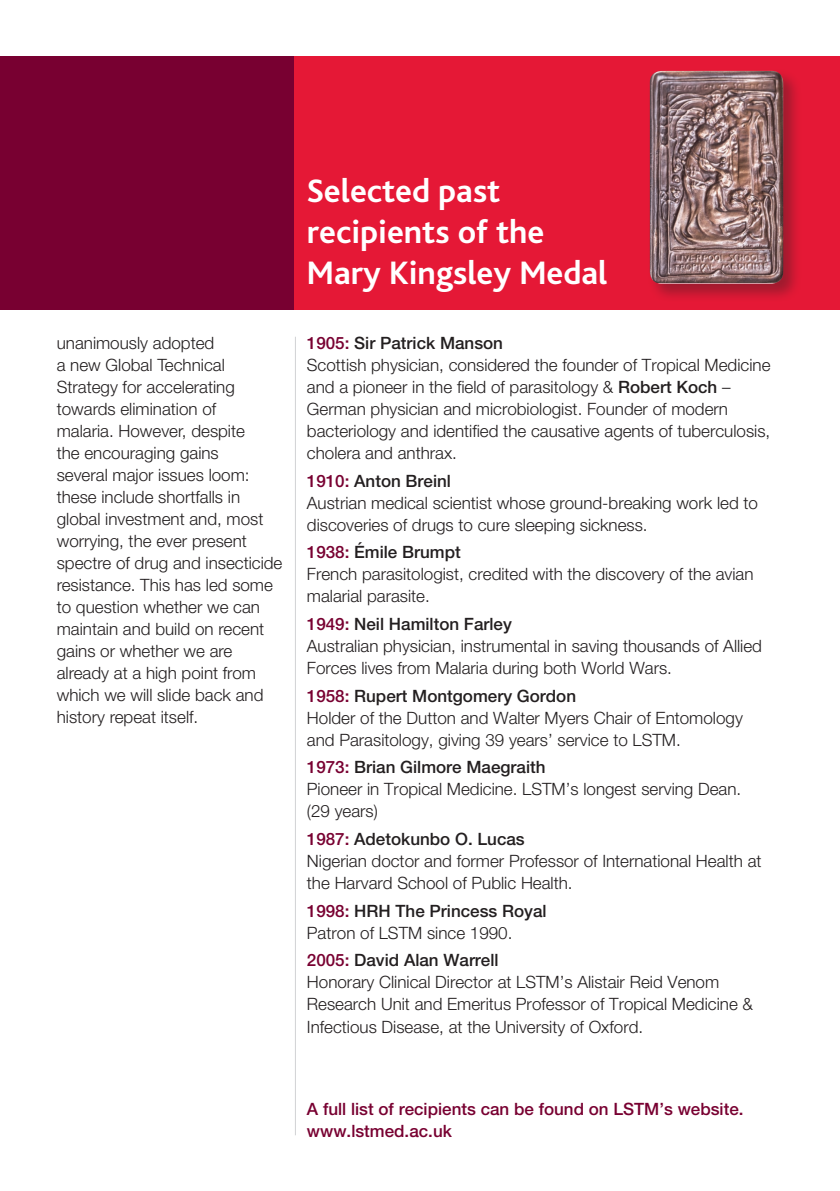
<style>
.page{position:relative;width:840px;height:1191px;background:#fff}
.page>*{position:absolute;margin:0;border:0;box-sizing:border-box;transform-origin:0 0}
.t1{font:700 34px/40.8px "Bliss";color:#fff}
.t2{font:300 17px/22px "Helvetica Neue LT Std";color:#231f20}
.t3{font:500 17px/22px "Helvetica Neue LT Std";color:#780031}
.s1{font-weight:500;color:#780031}
.s2{font-weight:500}
</style>
<div class="page">
<div style="left:0;top:57px;width:295px;height:253px;background:#780031"></div>
<div style="left:295px;top:57px;width:544px;height:253px;background:#e51836"></div>
<hr style="left:295px;top:337px;width:1px;height:798px;background:#d1d2d4">
<div style="left:646px;top:68px;width:156px;height:235px;background:#231f20;opacity:.36"></div>
<img style="left:649px;top:71px;width:133px;height:212px">
<p class="t2" style="left:57px;top:331px;width:227px">unanimously adopted<br>a new Global Technical<br>Strategy for accelerating towards elimination of<br>malaria. However, despite<br>the encouraging gains<br>several major issues loom: these include shortfalls in global investment and, most worrying, the ever present spectre of drug and insecticide resistance. This has led some to question whether we can maintain and build on recent gains or whether we are already at a high point from which we will slide back and history repeat itself.</p>
<p class="t1" style="left:307px;top:171px;width:302px">Selected past recipients of the<br>Mary Kingsley Medal</p>
<p class="t2" style="left:307px;top:331px;width:465px"><span class="s1">1905:</span> <span class="s2">Sir Patrick Manson<br></span>Scottish physician, considered the founder of Tropical Medicine and a pioneer in the field of parasitology &amp; <span class="s2">Robert Koch</span> – German physician and microbiologist. Founder of modern bacteriology and identified the causative agents of tuberculosis, cholera and anthrax.</p>
<p class="t2" style="left:307px;top:469px;width:452px"><span class="s1">1910:</span> <span class="s2">Anton Breinl<br></span>Austrian medical scientist whose ground-breaking work led to discoveries of drugs to cure sleeping sickness.</p>
<p class="t2" style="left:307px;top:541px;width:448px"><span class="s1">1938:</span> <span class="s2">Émile Brumpt<br></span>French parasitologist, credited with the discovery of the avian malarial parasite.</p>
<p class="t2" style="left:307px;top:612px;width:456px"><span class="s1">1949:</span> <span class="s2">Neil Hamilton Farley<br></span>Australian physician, instrumental in saving thousands of Allied<br>Forces lives from Malaria during both World Wars.</p>
<p class="t2" style="left:307px;top:684px;width:437px"><span class="s1">1958:</span> <span class="s2">Rupert Montgomery Gordon<br></span>Holder of the Dutton and Walter Myers Chair of Entomology and Parasitology, giving 39 years’ service to LSTM.</p>
<p class="t2" style="left:307px;top:756px;width:435px"><span class="s1">1973:</span> <span class="s2">Brian Gilmore Maegraith<br></span>Pioneer in Tropical Medicine. LSTM’s longest serving Dean. (29 years)</p>
<p class="t2" style="left:307px;top:827px;width:456px"><span class="s1">1987:</span> <span class="s2">Adetokunbo O. Lucas<br></span>Nigerian doctor and former Professor of International Health at the Harvard School of Public Health.</p>
<p class="t2" style="left:307px;top:899px;width:241px"><span class="s1">1998:</span> <span class="s2">HRH The Princess Royal<br></span>Patron of LSTM since 1990.</p>
<p class="t2" style="left:307px;top:949px;width:447px"><span class="s1">2005:</span> <span class="s2">David Alan Warrell<br></span>Honorary Clinical Director at LSTM’s Alistair Reid Venom Research Unit and Emeritus Professor of Tropical Medicine &amp; Infectious Disease, at the University of Oxford.</p>
<p class="t3" style="left:307px;top:1097px;width:438px">A full list of recipients can be found on LSTM’s website. www.lstmed.ac.uk</p>
</div>
